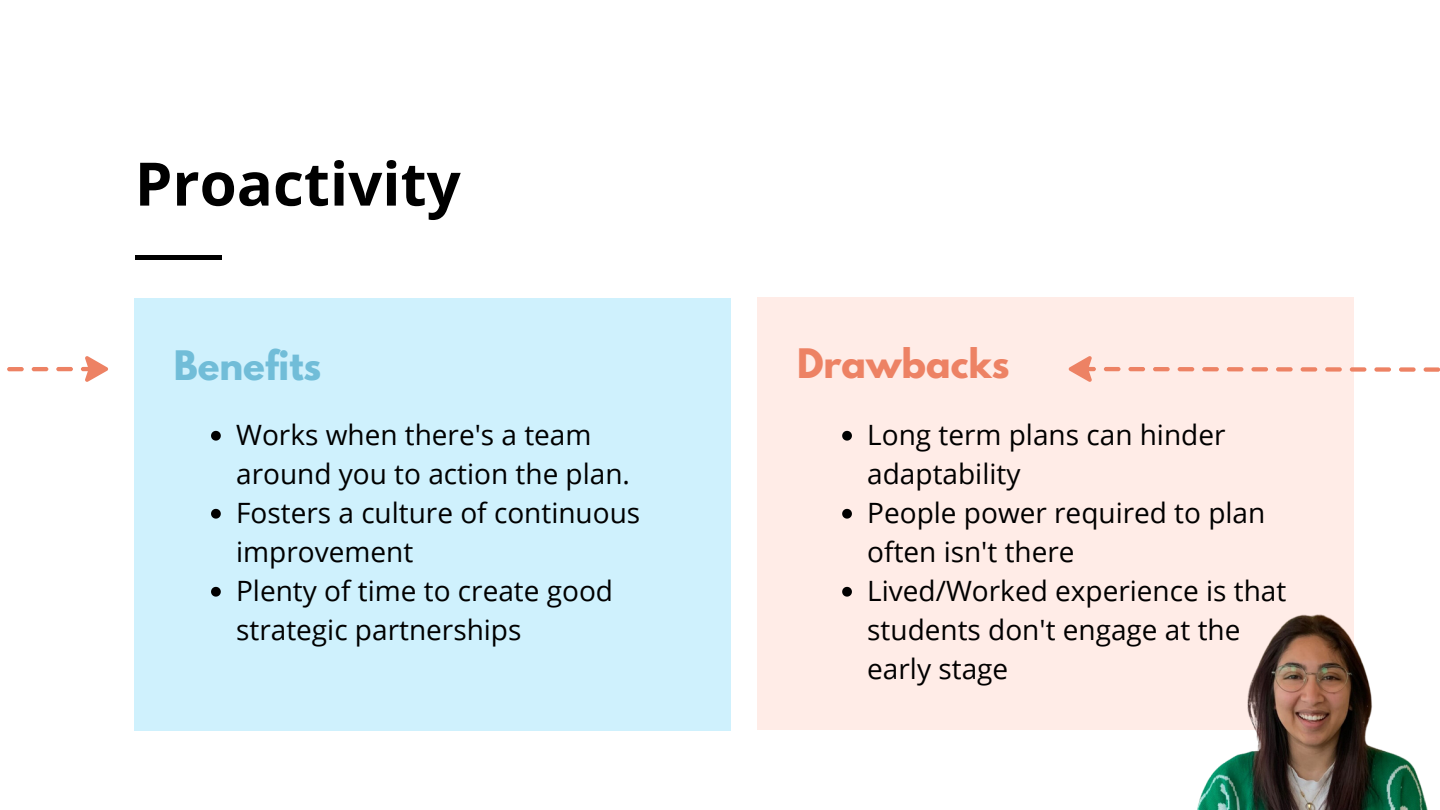
<style>
.page{position:relative;width:1440px;height:810px;background:#fff}
.page>*{position:absolute;margin:0;border:0;box-sizing:border-box;transform-origin:0 0}
.t1{font:700 60px "Open Sans";color:#000}
.t2{font:700 36px "League Spartan";color:#ed8264}
.t3{font:700 36px "League Spartan";color:#71bdd8}
.t4{font:28px/39px "Open Sans";color:#000}
</style>
<div class="page">
<div style="left:135px;top:298px;width:596px;height:432px;background:#cff1fd"></div>
<div style="left:757px;top:297px;width:596px;height:433px;background:#ffe8e2"></div>
<div style="left:135px;top:255px;width:87px;height:5px;background:#000"></div>
<svg style="left:211px;top:431px;width:10px;height:10px"></svg>
<svg style="left:211px;top:509px;width:10px;height:10px"></svg>
<svg style="left:211px;top:587px;width:10px;height:10px"></svg>
<svg style="left:842px;top:431px;width:10px;height:10px"></svg>
<svg style="left:842px;top:509px;width:10px;height:10px"></svg>
<svg style="left:842px;top:587px;width:10px;height:10px"></svg>
<svg style="left:7px;top:356px;width:101px;height:26px"></svg>
<svg style="left:1068px;top:355px;width:372px;height:27px"></svg>
<img style="left:1197px;top:553px;width:231px;height:257px">
<p class="t1" style="left:135px;top:142px;width:327px">Proactivity</p>
<p class="t3" style="left:174px;top:347px;width:149px">Benefits</p>
<p class="t2" style="left:797px;top:346px;width:214px">Drawbacks</p>
<p class="t4" style="left:236px;top:415px;width:395px">Works when there's a team around you to action the plan.</p>
<p class="t4" style="left:236px;top:493px;width:406px">Fosters a culture of continuous improvement</p>
<p class="t4" style="left:236px;top:571px;width:378px">Plenty of time to create good strategic partnerships</p>
<p class="t4" style="left:867px;top:415px;width:360px">Long term plans can hinder adaptability</p>
<p class="t4" style="left:867px;top:493px;width:400px">People power required to plan often isn't there</p>
<p class="t4" style="left:867px;top:571px;width:421px">Lived/Worked experience is that students don't engage at the early stage</p>
</div>
